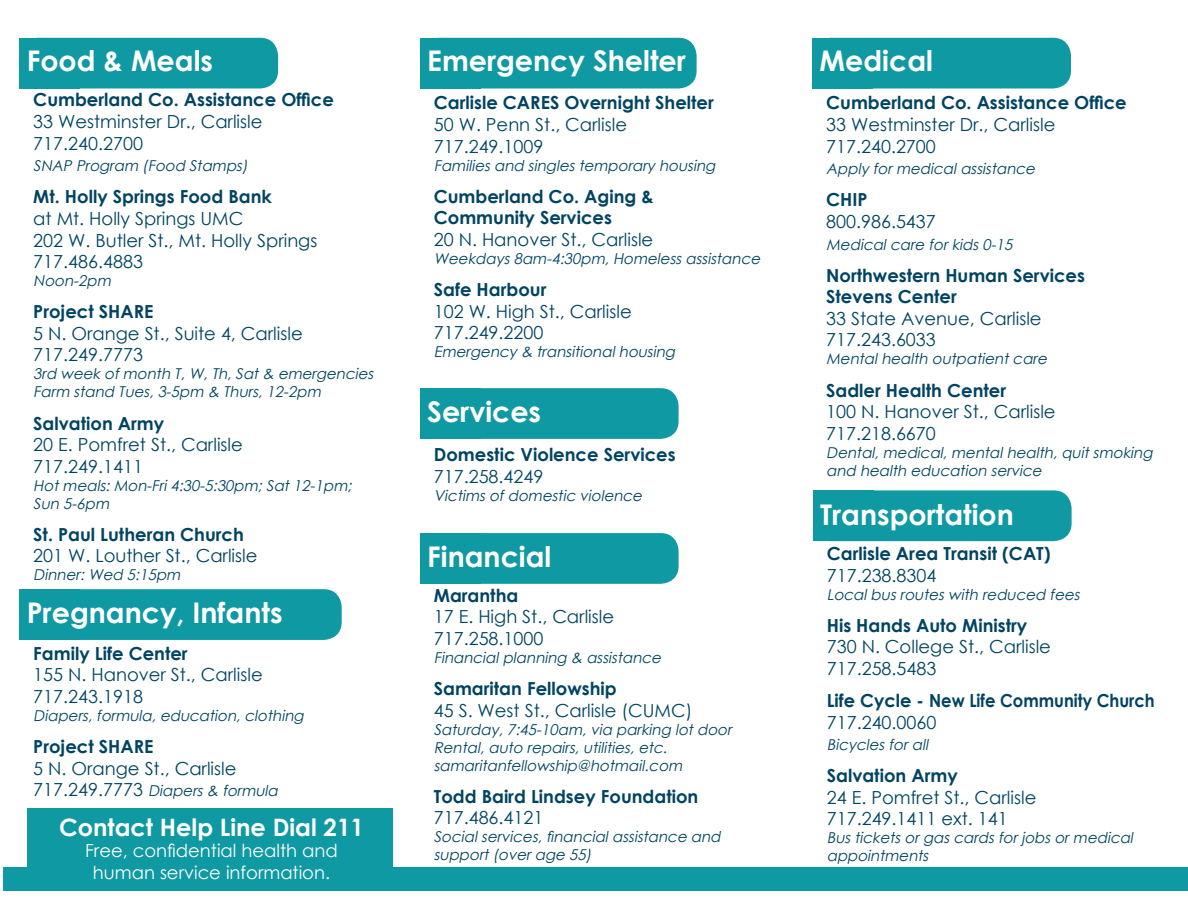
<style>
.page{position:relative;width:1188px;height:918px;background:#fff}
.page>*{position:absolute;margin:0;border:0;box-sizing:border-box;transform-origin:0 0}
.t1{font:700 28.5px "Century Gothic";color:#fff}
.t2{font:700 24px "Century Gothic";color:#fff}
.t3{font:18px "Century Gothic";color:#004462}
.t4{font:700 18px "Century Gothic";color:#004462}
.t5{font:18px "Century Gothic";color:#fff}
.t6{font:italic 15px/18px "Century Gothic";color:#004462}
.s1{font-style:normal;font-size:18px}
</style>
<div class="page">
<div style="left:3px;top:868px;width:1185px;height:23px;background:#0f99a2"></div>
<div style="left:20px;top:38px;width:258px;height:50px;background:#0f99a2;border-radius:18px"></div>
<div style="left:20px;top:38px;width:60px;height:50px;background:#0f99a2"></div>
<div style="left:812px;top:38px;width:259px;height:51px;background:#0f99a2;border-radius:18px"></div>
<div style="left:812px;top:38px;width:60px;height:50px;background:#0f99a2"></div>
<div style="left:420px;top:533px;width:259px;height:51px;background:#0f99a2;border-radius:18px"></div>
<div style="left:420px;top:533px;width:60px;height:51px;background:#0f99a2"></div>
<div style="left:420px;top:388px;width:259px;height:51px;background:#0f99a2;border-radius:18px"></div>
<div style="left:420px;top:388px;width:60px;height:51px;background:#0f99a2"></div>
<div style="left:20px;top:589px;width:322px;height:51px;background:#0f99a2;border-radius:18px"></div>
<div style="left:20px;top:589px;width:60px;height:51px;background:#0f99a2"></div>
<div style="left:813px;top:490px;width:259px;height:51px;background:#0f99a2;border-radius:18px"></div>
<div style="left:813px;top:490px;width:60px;height:51px;background:#0f99a2"></div>
<div style="left:420px;top:38px;width:277px;height:51px;background:#0f99a2;border-radius:18px"></div>
<div style="left:420px;top:38px;width:60px;height:50px;background:#0f99a2"></div>
<div style="left:27px;top:808px;width:366px;height:71px;background:#0f99a2"></div>
<p class="t1" style="left:27px;top:39px;width:188px">Food &amp; Meals</p>
<p class="t4" style="left:33px;top:86px;width:302px">Cumberland Co. Assistance Office</p>
<p class="t3" style="left:33px;top:109px;width:231px">33 Westminster Dr., Carlisle</p>
<p class="t3" style="left:33px;top:131px;width:111px">717.240.2700</p>
<p class="t6" style="left:33px;top:157px;width:219px">SNAP Program (Food Stamps)</p>
<p class="t4" style="left:33px;top:183px;width:240px">Mt. Holly Springs Food Bank</p>
<p class="t3" style="left:33px;top:206px;width:212px">at Mt. Holly Springs UMC</p>
<p class="t3" style="left:33px;top:228px;width:286px">202 W. Butler St., Mt. Holly Springs</p>
<p class="t3" style="left:33px;top:249px;width:111px">717.486.4883</p>
<p class="t6" style="left:33px;top:272px;width:83px">Noon-2pm</p>
<p class="t4" style="left:33px;top:298px;width:122px">Project SHARE</p>
<p class="t3" style="left:33px;top:321px;width:271px">5 N. Orange St., Suite 4, Carlisle</p>
<p class="t3" style="left:33px;top:342px;width:111px">717.249.7773</p>
<p class="t6" style="left:33px;top:365px;width:345px">3rd week ofmonth T,W,Th,Sat&amp; emergencies</p>
<p class="t6" style="left:33px;top:383px;width:293px">Farm stand Tues,3-5pm &amp; Thurs,12-2pm</p>
<p class="t4" style="left:33px;top:409px;width:133px">Salvation Army</p>
<p class="t3" style="left:33px;top:432px;width:211px">20 E. Pomfret St., Carlisle</p>
<p class="t3" style="left:33px;top:454px;width:111px">717.249.1411</p>
<p class="t6" style="left:33px;top:476px;width:323px">Hotmeals:Mon-Fri4:30-5:30pm;Sat12-1pm;<br>Sun 5-6pm</p>
<p class="t4" style="left:33px;top:521px;width:212px">St. Paul Lutheran Church</p>
<p class="t3" style="left:33px;top:543px;width:226px">201 W. Louther St., Carlisle</p>
<p class="t6" style="left:33px;top:566px;width:152px">Dinner:Wed 5:15pm</p>
<p class="t1" style="left:27px;top:591px;width:257px">Pregnancy, Infants</p>
<p class="t4" style="left:33px;top:640px;width:156px">Family Life Center</p>
<p class="t3" style="left:33px;top:662px;width:231px">155 N. Hanover St., Carlisle</p>
<p class="t3" style="left:33px;top:684px;width:111px">717.243.1918</p>
<p class="t6" style="left:33px;top:706px;width:275px">Diapers,formula,education,clothing</p>
<p class="t4" style="left:33px;top:733px;width:122px">Project SHARE</p>
<p class="t3" style="left:33px;top:756px;width:205px">5 N. Orange St., Carlisle</p>
<p class="t6" style="left:33px;top:782px;width:250px"><span class="s1">7 1 7 . 249 . 7 7 73</span> Diapers&amp; formula</p>
<p class="t2" style="left:59px;top:809px;width:306px">Contact Help Line Dial 211</p>
<p class="t5" style="left:85px;top:838px;width:254px">Free, confidential health and</p>
<p class="t5" style="left:93px;top:860px;width:239px">human service information.</p>
<p class="t1" style="left:427px;top:39px;width:260px">Emergency Shelter</p>
<p class="t4" style="left:434px;top:89px;width:282px">Carlisle CARES Overnight Shelter</p>
<p class="t3" style="left:434px;top:112px;width:195px">50 W. Penn St., Carlisle</p>
<p class="t3" style="left:434px;top:134px;width:111px">717.249.1009</p>
<p class="t6" style="left:434px;top:156px;width:287px">Familiesand singlestemporary housing</p>
<p class="t4" style="left:434px;top:183px;width:221px">Cumberland Co. Aging &amp;</p>
<p class="t4" style="left:434px;top:204px;width:180px">Community Services</p>
<p class="t3" style="left:434px;top:227px;width:221px">20 N. Hanover St., Carlisle</p>
<p class="t6" style="left:434px;top:249px;width:331px">Weekdays8am-4:30pm,Homelessassistance</p>
<p class="t4" style="left:434px;top:276px;width:114px">Safe Harbour</p>
<p class="t3" style="left:434px;top:299px;width:199px">102 W. High St., Carlisle</p>
<p class="t3" style="left:434px;top:320px;width:111px">717.249.2200</p>
<p class="t6" style="left:434px;top:343px;width:246px">Emergency &amp; transitionalhousing</p>
<p class="t1" style="left:427px;top:390px;width:116px">Services</p>
<p class="t4" style="left:434px;top:441px;width:243px">Domestic Violence Services</p>
<p class="t3" style="left:434px;top:464px;width:111px">717.258.4249</p>
<p class="t6" style="left:434px;top:486px;width:213px">Victimsofdomestic violence</p>
<p class="t1" style="left:427px;top:535px;width:126px">Financial</p>
<p class="t4" style="left:434px;top:582px;width:86px">Marantha</p>
<p class="t3" style="left:434px;top:604px;width:182px">17 E. High St., Carlisle</p>
<p class="t3" style="left:434px;top:626px;width:111px">717.258.1000</p>
<p class="t6" style="left:434px;top:648px;width:232px">Financialplanning &amp; assistance</p>
<p class="t4" style="left:434px;top:675px;width:184px">Samaritan Fellowship</p>
<p class="t3" style="left:434px;top:698px;width:260px">45 S. West St., Carlisle (CUMC)</p>
<p class="t6" style="left:434px;top:720px;width:303px">Saturday,7:45-10am,via parking lotdoor</p>
<p class="t6" style="left:434px;top:738px;width:238px">Rental,auto repairs,utilities,etc.</p>
<p class="t6" style="left:434px;top:756px;width:254px">samaritanfellowship@hotmail.com</p>
<p class="t4" style="left:434px;top:783px;width:266px">Todd Baird Lindsey Foundation</p>
<p class="t3" style="left:434px;top:805px;width:111px">717.486.4121</p>
<p class="t6" style="left:434px;top:828px;width:292px">Socialservices,financialassistance and</p>
<p class="t6" style="left:434px;top:846px;width:163px">support(overage 55)</p>
<p class="t1" style="left:820px;top:39px;width:115px">Medical</p>
<p class="t4" style="left:826px;top:89px;width:302px">Cumberland Co. Assistance Office</p>
<p class="t3" style="left:826px;top:112px;width:231px">33 Westminster Dr., Carlisle</p>
<p class="t3" style="left:826px;top:134px;width:111px">717.240.2700</p>
<p class="t6" style="left:826px;top:160px;width:214px">Apply formedicalassistance</p>
<p class="t4" style="left:826px;top:186px;width:43px">CHIP</p>
<p class="t3" style="left:826px;top:209px;width:111px">800.986.5437</p>
<p class="t6" style="left:826px;top:235px;width:191px">Medicalcare forkids0-15</p>
<p class="t4" style="left:826px;top:261px;width:260px">Northwestern Human Services</p>
<p class="t4" style="left:826px;top:283px;width:132px">Stevens Center</p>
<p class="t3" style="left:826px;top:306px;width:217px">33 State Avenue, Carlisle</p>
<p class="t3" style="left:826px;top:327px;width:111px">717.243.6033</p>
<p class="t6" style="left:826px;top:350px;width:226px">Mentalhealth outpatientcare</p>
<p class="t4" style="left:826px;top:376px;width:182px">Sadler Health Center</p>
<p class="t3" style="left:826px;top:399px;width:231px">100 N. Hanover St., Carlisle</p>
<p class="t3" style="left:826px;top:421px;width:111px">717.218.6670</p>
<p class="t6" style="left:826px;top:443px;width:331px">Dental,medical,mentalhealth,quitsmoking and health education service</p>
<p class="t1" style="left:820px;top:493px;width:195px">Transportation</p>
<p class="t4" style="left:827px;top:540px;width:225px">Carlisle Area Transit (CAT)</p>
<p class="t3" style="left:827px;top:562px;width:111px">717.238.8304</p>
<p class="t6" style="left:827px;top:585px;width:258px">Localbusrouteswith reduced fees</p>
<p class="t4" style="left:827px;top:611px;width:202px">His Hands Auto Ministry</p>
<p class="t3" style="left:827px;top:634px;width:226px">730 N. College St., Carlisle</p>
<p class="t3" style="left:827px;top:656px;width:111px">717.258.5483</p>
<p class="t4" style="left:827px;top:687px;width:329px">Life Cycle - New Life Community Church</p>
<p class="t3" style="left:827px;top:709px;width:111px">717.240.0060</p>
<p class="t6" style="left:827px;top:736px;width:106px">Bicyclesforall</p>
<p class="t4" style="left:827px;top:762px;width:133px">Salvation Army</p>
<p class="t3" style="left:827px;top:785px;width:211px">24 E. Pomfret St., Carlisle</p>
<p class="t3" style="left:827px;top:806px;width:183px">717.249.1411 ext. 141</p>
<p class="t6" style="left:827px;top:829px;width:311px">Busticketsorgascardsforjobsormedical appointments</p>
</div>
